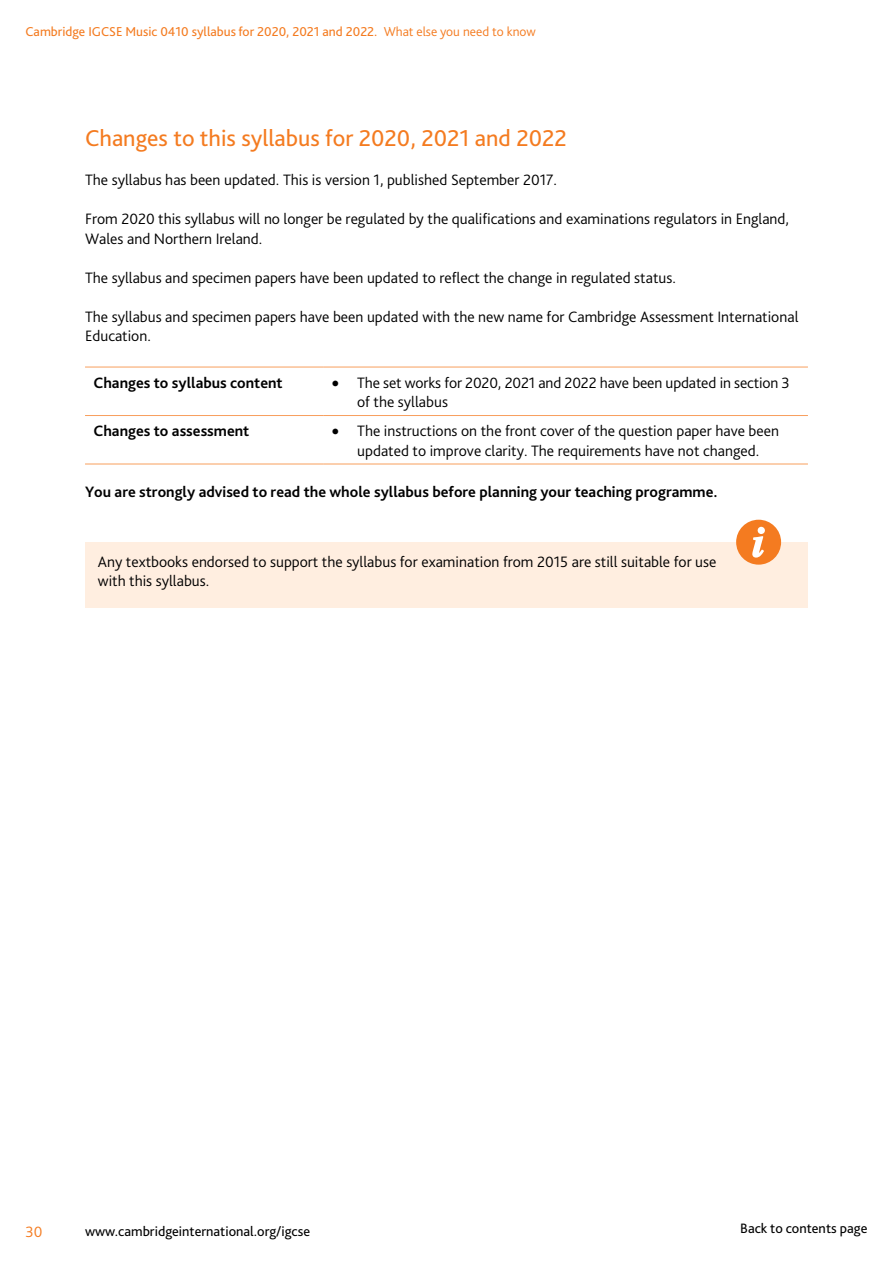
<style>
.page{position:relative;width:893px;height:1263px;background:#fff}
.page>*{position:absolute;margin:0;border:0;box-sizing:border-box;transform-origin:0 0}
.t1{font:24px "Bliss Pro";color:#f47b20}
.t2{font:300 15.75px/19.5px "Bliss Pro";color:#000}
.t3{font:700 15.75px "Bliss Pro";color:#000}
.t4{font:300 15.75px "Bliss Pro";color:#f47b20}
.t5{font:14.25px "Bliss Pro";color:#000}
.t6{font:13.5px "Bliss Pro";color:#f47b20}
.s1{font-weight:300}
</style>
<div class="page">
<hr style="left:85px;top:367px;width:238px;height:1px;background:#f89f5d">
<hr style="left:323px;top:367px;width:485px;height:1px;background:#f89f5d">
<hr style="left:85px;top:415px;width:238px;height:1px;background:#f89f5d">
<hr style="left:323px;top:415px;width:485px;height:1px;background:#f89f5d">
<hr style="left:85px;top:464px;width:238px;height:1px;background:#f89f5d">
<hr style="left:323px;top:464px;width:485px;height:1px;background:#f89f5d">
<div style="left:85px;top:542px;width:723px;height:66px;background:#ffeee0"></div>
<svg style="left:736px;top:520px;width:45px;height:45px"></svg>
<p class="t6" style="left:26px;top:23px;width:512px">Cambridge IGCSE Music 0410 syllabus for 2020, 2021 and 2022. <span class="s1">What else you need to know</span></p>
<h1 class="t1" style="left:85px;top:123px;width:483px">Changes to this syllabus for 2020, 2021 and 2022</h1>
<p class="t2" style="left:85px;top:170px;width:473px">The syllabus has been updated. This is version 1, published September 2017.</p>
<p class="t2" style="left:85px;top:209px;width:705px">From 2020 this syllabus will no longer be regulated by the qualifications and examinations regulators in England,<br>Wales and Northern Ireland.</p>
<p class="t2" style="left:85px;top:268px;width:592px">The syllabus and specimen papers have been updated to reflect the change in regulated status.</p>
<p class="t2" style="left:85px;top:307px;width:715px">The syllabus and specimen papers have been updated with the new name for Cambridge Assessment International<br>Education.</p>
<p class="t3" style="left:94px;top:372px;width:191px">Changes to syllabus content</p>
<p class="t2" style="left:357px;top:372px;width:434px;text-indent:-26px">• The set works for 2020, 2021 and 2022 have been updated in section 3 of the syllabus</p>
<p class="t3" style="left:94px;top:421px;width:157px">Changes to assessment</p>
<p class="t2" style="left:332px;top:421px;width:449px;text-align:center">• The instructions on the front cover of the question paper have been updated to improve clarity. The requirements have not changed.</p>
<p class="t3" style="left:85px;top:482px;width:634px">You are strongly advised to read the whole syllabus before planning your teaching programme.</p>
<p class="t2" style="left:98px;top:552px;width:620px">Any textbooks endorsed to support the syllabus for examination from 2015 are still suitable for use with this syllabus.</p>
<p class="t4" style="left:26px;top:1222px;width:18px">30</p>
<p class="t5" style="left:85px;top:1222px;width:227px">www.cambridgeinternational.org/igcse</p>
<p class="t5" style="left:740px;top:1219px;width:129px">Back to contents page</p>
</div>
